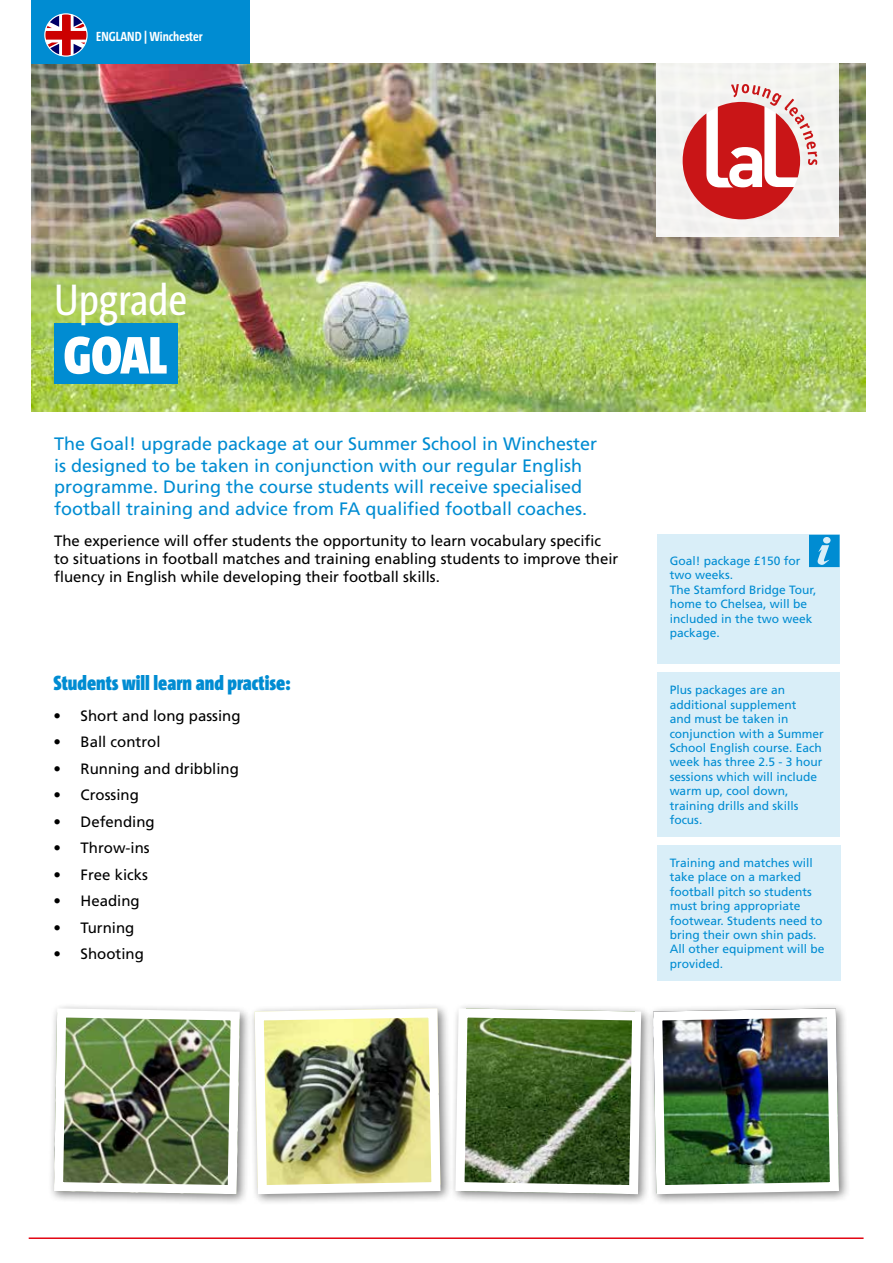
<style>
.page{position:relative;width:893px;height:1263px;background:#fff}
.page>*{position:absolute;margin:0;border:0;box-sizing:border-box;transform-origin:0 0}
.t1{font:900 54px "The Sans Cd LF9";color:#fff}
.t2{font:45px "The Sans Cd LF5 Plain";color:#fff}
.t3{font:900 21px "The Sans Cd LF9";color:#008cd2}
.t4{font:18px/21.6px "Frutiger LT Pro";color:#008cd2}
.t5{font:15px/18px "Frutiger LT Pro";color:#000}
.t6{font:700 13.5px "The Sans Cd LF7";color:#fff}
.t7{font:12px/14.4px "Frutiger LT Pro";color:#008cd2}
</style>
<div class="page">
<hr style="left:29px;top:1237px;width:835px;height:2px;background:#e30613">
<img style="left:31px;top:64px;width:835px;height:347px">
<div style="left:657px;top:41px;width:182px;height:196px;background:linear-gradient(to right,#f6f6f5,#f7f6f5)"></div>
<div style="left:54px;top:323px;width:123px;height:60px;background:#008cd2"></div>
<div style="left:32px;top:0;width:218px;height:64px;background:#008cd2"></div>
<svg style="left:46px;top:15px;width:40px;height:40px;background:#a8647a"></svg>
<div style="left:44px;top:13px;width:44px;height:44px;border:1px solid #fff;border-radius:50%"></div>
<svg style="left:683px;top:84px;width:134px;height:135px"></svg>
<div style="left:657px;top:673px;width:183px;height:164px;background:#d9eef8"></div>
<div style="left:657px;top:845px;width:183px;height:136px;background:#d9eef8"></div>
<div style="left:48px;top:1002px;width:204px;height:204px;background:#000;opacity:.5"></div>
<img style="left:54px;top:1018px;width:186px;height:176px">
<div style="left:54px;top:1008px;width:186px;height:186px;border:9px solid #fff;border-radius:3px"></div>
<div style="left:249px;top:1002px;width:203px;height:204px;background:#000;opacity:.5"></div>
<img style="left:255px;top:1008px;width:185px;height:176px">
<div style="left:255px;top:1008px;width:185px;height:186px;border:9px solid #fff;border-radius:3px"></div>
<div style="left:449px;top:1002px;width:204px;height:204px;background:#000;opacity:.5"></div>
<img style="left:465px;top:1018px;width:166px;height:166px">
<div style="left:455px;top:1008px;width:186px;height:186px;border:9px solid #fff;border-radius:3px"></div>
<div style="left:647px;top:1002px;width:204px;height:204px;background:#000;opacity:.5"></div>
<img style="left:653px;top:1008px;width:186px;height:176px">
<div style="left:653px;top:1008px;width:186px;height:186px;border:9px solid #fff;border-radius:3px"></div>
<div style="left:657px;top:535px;width:183px;height:129px;background:#d9eef8"></div>
<svg style="left:809px;top:535px;width:31px;height:32px"></svg>
<p class="t6" style="left:96px;top:27px;width:108px">ENGLAND | Winchester</p>
<h2 class="t2" style="left:54px;top:271px;width:135px">Upgrade</h2>
<h1 class="t1" style="left:64px;top:321px;width:105px">GOAL</h1>
<p class="t4" style="left:54px;top:433px;width:545px">The Goal! upgrade package at our Summer School in Winchester is designed to be taken in conjunction with our regular English programme. During the course students will receive specialised football training and advice from FA qualified football coaches.</p>
<p class="t5" style="left:54px;top:532px;width:566px">The experience will offer students the opportunity to learn vocabulary specific to situations in football matches and training enabling students to improve their fluency in English while developing their football skills.</p>
<h3 class="t3" style="left:54px;top:669px;width:239px">Students will learn and practise:</h3>
<p class="t5" style="left:54px;top:706px;width:189px">• Short and long passing</p>
<p class="t5" style="left:54px;top:733px;width:109px">• Ball control</p>
<p class="t5" style="left:54px;top:759px;width:187px">• Running and dribbling</p>
<p class="t5" style="left:54px;top:786px;width:87px">• Crossing</p>
<p class="t5" style="left:54px;top:812px;width:103px">• Defending</p>
<p class="t5" style="left:54px;top:839px;width:98px">• Throw-ins</p>
<p class="t5" style="left:54px;top:865px;width:96px">• Free kicks</p>
<p class="t5" style="left:54px;top:892px;width:88px">• Heading</p>
<p class="t5" style="left:54px;top:918px;width:82px">• Turning</p>
<p class="t5" style="left:54px;top:945px;width:92px">• Shooting</p>
<p class="t7" style="left:670px;top:554px;width:148px">Goal! package £150 for two weeks.<br>The Stamford Bridge Tour, home to Chelsea, will be included in the two week package.</p>
<p class="t7" style="left:670px;top:683px;width:156px">Plus packages are an additional supplement<br>and must be taken in conjunction with a Summer<br>School English course. Each week has three 2.5 - 3 hour sessions which will include warm up, cool down, training drills and skills focus.</p>
<p class="t7" style="left:670px;top:856px;width:156px">Training and matches will take place on a marked football pitch so students must bring appropriate footwear. Students need to bring their own shin pads.<br>All other equipment will be provided.</p>
</div>
